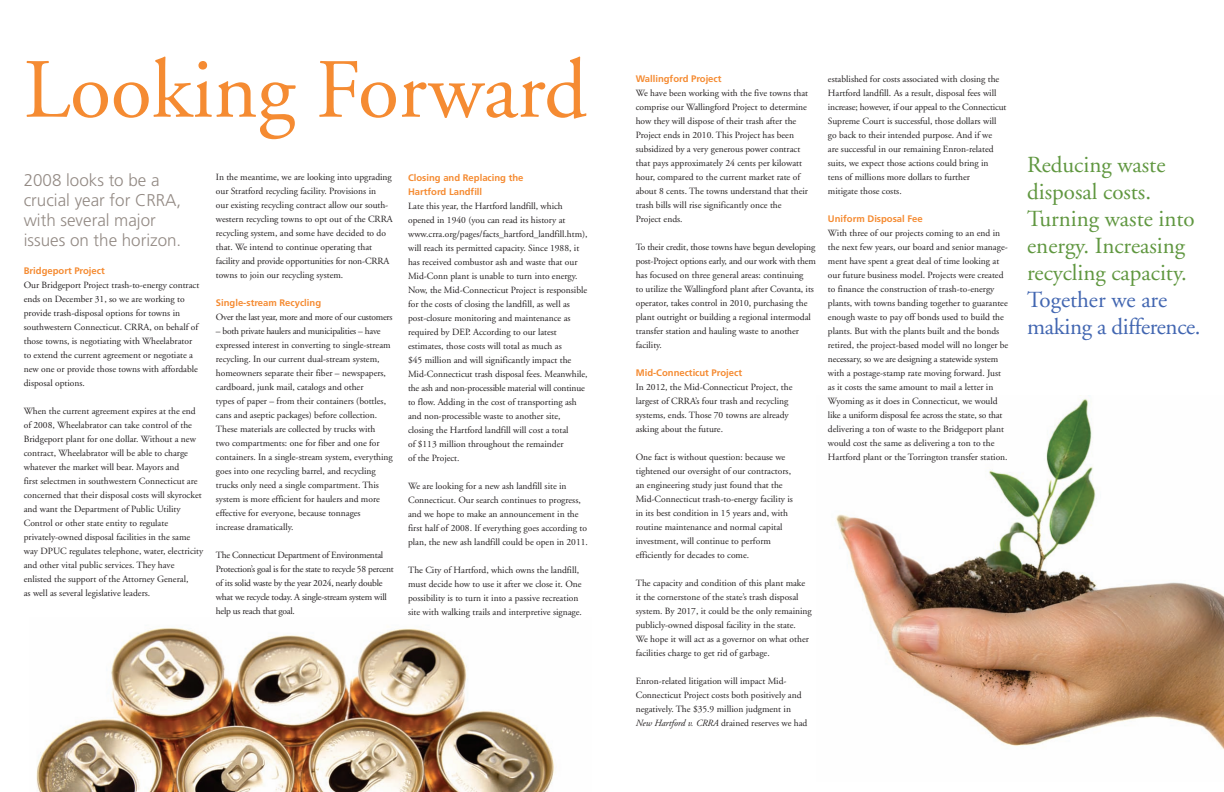
<style>
.page{position:relative;width:1224px;height:792px;background:#fff}
.page>*{position:absolute;margin:0;border:0;box-sizing:border-box;transform-origin:0 0}
.t1{font:84px "Adobe Garamond";color:#f58b32}
.t2{font:23px/27px "Adobe Garamond";color:#609740}
.t3{font:23px/27px "Adobe Garamond";letter-spacing:-.015em;color:#4266b1}
.t4{font:300 17px/20px "Frutiger";color:#938a84}
.t5{font:9.5px/14px "Adobe Garamond";color:#231f20}
.t6{font:9.5px/14px "Adobe Garamond";letter-spacing:-.025em;color:#231f20}
.t7{font:700 9.5px/14px "Frutiger";color:#f58b32}
.s1{font-style:italic}
</style>
<div class="page">
<img style="left:36px;top:628px;width:519px;height:164px">
<img style="left:836px;top:399px;width:388px;height:351px">
<h1 class="t1" style="left:24px;top:57px;width:565px">Looking Forward</h1>
<h3 class="t4" style="left:24px;top:172px;width:159px">2008 looks to be a crucial year for CRRA, with several major issues on the horizon.</h3>
<p class="t7" style="left:24px;top:265px;width:83px">Bridgeport Project</p>
<p class="t5" style="left:24px;top:279px;width:177px">Our Bridgeport Project trash-to-energy contract ends on December 31, so we are working to provide trash-disposal options for towns in southwestern Connecticut. CRRA, on behalf of those towns, is negotiating with Wheelabrator to extend the current agreement or negotiate a new one or provide those towns with affordable disposal options.</p>
<p class="t5" style="left:24px;top:405px;width:181px">When the current agreement expires at the end of 2008, Wheelabrator can take control of the Bridgeport plant for one dollar. Without a new contract, Wheelabrator will be able to charge whatever the market will bear. Mayors and<br>first selectmen in southwestern Connecticut are concerned that their disposal costs will skyrocket and want the Department of Public Utility Control or other state entity to regulate privately-owned disposal facilities in the same way DPUC regulates telephone, water, electricity and other vital public services. They have enlisted the support of the Attorney General,<br>as well as several legislative leaders.</p>
<p class="t5" style="left:216px;top:171px;width:178px">In the meantime, we are looking into upgrading our Stratford recycling facility. Provisions in<br>our existing recycling contract allow our south&shy;western recycling towns to opt out of the CRRA recycling system, and some have decided to do that. We intend to continue operating that facility and provide opportunities for non-CRRA towns to join our recycling system.</p>
<p class="t7" style="left:216px;top:297px;width:107px">Single-stream Recycling</p>
<p class="t6" style="left:216px;top:311px;width:178px">Over the last year, more and more of our customers</p>
<p class="t5" style="left:216px;top:325px;width:178px">– both private haulers and municipalities – have expressed interest in converting to single-stream recycling. In our current dual-stream system, homeowners separate their fiber – newspapers, cardboard, junk mail, catalogs and other<br>types of paper – from their containers (bottles, cans and aseptic packages) before collection.<br>These materials are collected by trucks with<br>two compartments: one for fiber and one for containers. In a single-stream system, everything goes into one recycling barrel, and recycling trucks only need a single compartment. This system is more efficient for haulers and more effective for everyone, because tonnages<br>increase dramatically.</p>
<p class="t6" style="left:216px;top:549px;width:179px">The Connecticut Department of Environmental Protection’s goal is for the state to recycle 58 percent of its solid waste by the year 2024, nearly double what we recycle today. A single-stream system will help us reach that goal.</p>
<p class="t7" style="left:408px;top:171px;width:117px">Closing and Replacing the<br>Hartford Landfill</p>
<p class="t5" style="left:408px;top:200px;width:181px">Late this year, the Hartford landfill, which opened in 1940 (you can read its history at www.crra.org/pages/facts_hartford_landfill.htm), will reach its permitted capacity. Since 1988, it has received combustor ash and waste that our Mid-Conn plant is unable to turn into energy.<br>Now, the Mid-Connecticut Project is responsible for the costs of closing the landfill, as well as post-closure monitoring and maintenance as required by DEP. According to our latest estimates, those costs will total as much as<br>$45 million and will significantly impact the Mid-Connecticut trash disposal fees. Meanwhile, the ash and non-processible material will continue to flow. Adding in the cost of transporting ash and non-processible waste to another site, closing the Hartford landfill will cost a total<br>of $113 million throughout the remainder<br>of the Project.</p>
<p class="t5" style="left:408px;top:480px;width:181px">We are looking for a new ash landfill site in Connecticut. Our search continues to progress, and we hope to make an announcement in the first half of 2008. If everything goes according to plan, the new ash landfill could be open in 2011.</p>
<p class="t5" style="left:408px;top:564px;width:175px">The City of Hartford, which owns the landfill, must decide how to use it after we close it. One possibility is to turn it into a passive recreation site with walking trails and interpretive signage.</p>
<p class="t7" style="left:636px;top:73px;width:87px">Wallingford Project</p>
<p class="t5" style="left:636px;top:87px;width:174px">We have been working with the five towns that comprise our Wallingford Project to determine how they will dispose of their trash after the Project ends in 2010. This Project has been subsidized by a very generous power contract that pays approximately 24 cents per kilowatt hour, compared to the current market rate of about 8 cents. The towns understand that their trash bills will rise significantly once the Project ends.</p>
<p class="t5" style="left:636px;top:241px;width:182px">To their credit, those towns have begun developing post-Project options early, and our work with them has focused on three general areas: continuing<br>to utilize the Wallingford plant after Covanta, its operator, takes control in 2010, purchasing the plant outright or building a regional intermodal transfer station and hauling waste to another facility.</p>
<p class="t7" style="left:636px;top:367px;width:108px">Mid-Connecticut Project</p>
<p class="t5" style="left:636px;top:381px;width:158px">In 2012, the Mid-Connecticut Project, the largest of CRRA’s four trash and recycling systems, ends. Those 70 towns are already asking about the future.</p>
<p class="t5" style="left:636px;top:451px;width:159px">One fact is without question: because we tightened our oversight of our contractors, an engineering study just found that the Mid-Connecticut trash-to-energy facility is in its best condition in 15 years and, with routine maintenance and normal capital investment, will continue to perform efficiently for decades to come.</p>
<p class="t5" style="left:636px;top:577px;width:178px">The capacity and condition of this plant make it the cornerstone of the state’s trash disposal system. By 2017, it could be the only remaining publicly-owned disposal facility in the state.<br>We hope it will act as a governor on what other facilities charge to get rid of garbage.</p>
<p class="t5" style="left:636px;top:675px;width:173px">Enron-related litigation will impact Mid-Connecticut Project costs both positively and negatively. The $35.9 million judgment in <span class="s1">New Hartford v. CRRA</span> drained reserves we had</p>
<p class="t5" style="left:828px;top:73px;width:180px">established for costs associated with closing the Hartford landfill. As a result, disposal fees will increase; however, if our appeal to the Connecticut Supreme Court is successful, those dollars will go back to their intended purpose. And if we<br>are successful in our remaining Enron-related suits, we expect those actions could bring in<br>tens of millions more dollars to further<br>mitigate those costs.</p>
<p class="t7" style="left:828px;top:213px;width:96px">Uniform Disposal Fee</p>
<p class="t5" style="left:828px;top:227px;width:182px">With three of our projects coming to an end in the next few years, our board and senior manage&shy;ment have spent a great deal of time looking at our future business model. Projects were created to finance the construction of trash-to-energy plants, with towns banding together to guarantee enough waste to pay off bonds used to build the plants. But with the plants built and the bonds retired, the project-based model will no longer be necessary, so we are designing a statewide system with a postage-stamp rate moving forward. Just as it costs the same amount to mail a letter in Wyoming as it does in Connecticut, we would like a uniform disposal fee across the state, so that delivering a ton of waste to the Bridgeport plant would cost the same as delivering a ton to the Hartford plant or the Torrington transfer station.</p>
<h2 class="t2" style="left:1027px;top:153px;width:169px">Reducing waste disposal costs.<br>Turning waste into energy. Increasing recycling capacity.</h2>
<h2 class="t3" style="left:1027px;top:288px;width:175px">Together we are making a difference.</h2>
</div>
